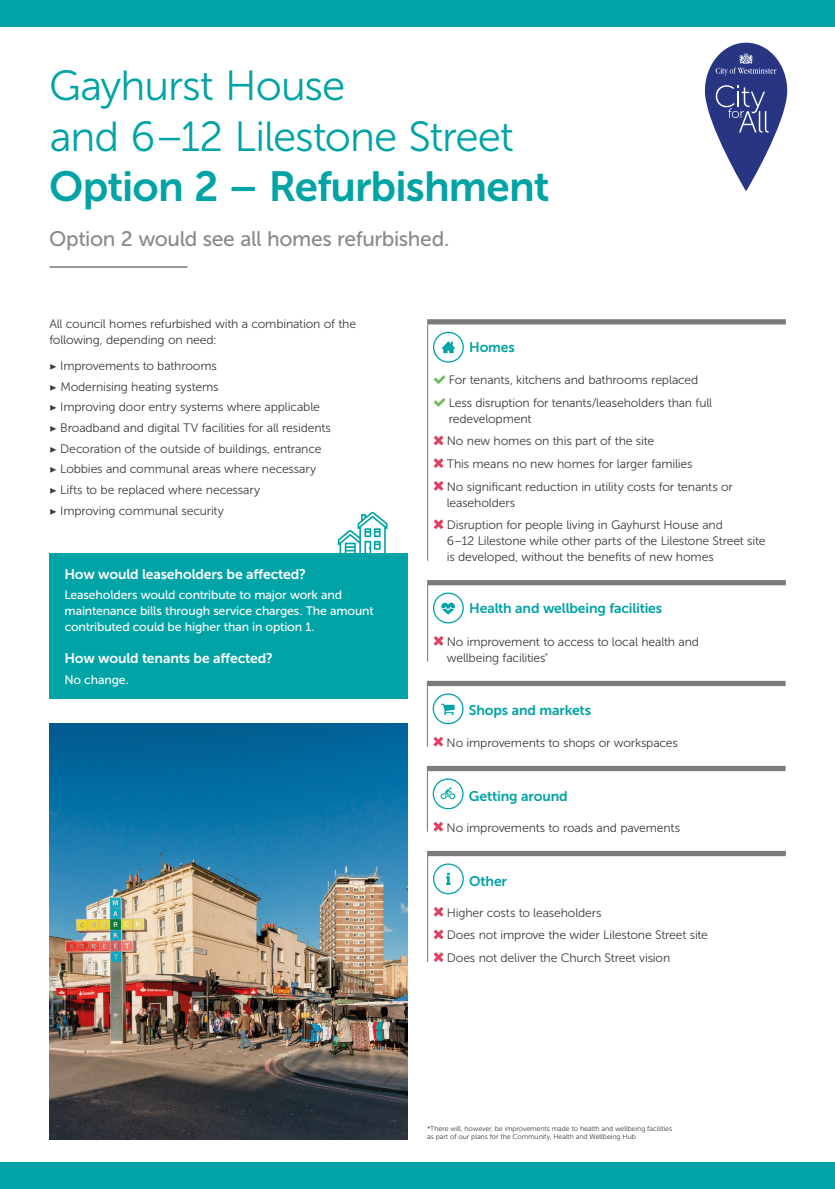
<style>
.page{position:relative;width:835px;height:1189px;background:#fff}
.page>*{position:absolute;margin:0;border:0;box-sizing:border-box;transform-origin:0 0}
.t1{font:42px/50.4px "Museo Sans 300";letter-spacing:-.025em;color:#00a3a6}
.t2{font:42px "Museo Sans 700";letter-spacing:-.02em;color:#00a3a6}
.t3{font:21px "Museo Sans 500";letter-spacing:-.02em;color:#8b8a8a}
.t4{font:14px "Museo Sans 700";letter-spacing:-.01em;color:#00a3a6}
.t5{font:14px "Museo Sans 700";letter-spacing:-.01em;color:#fff}
.t6{font:12.25px/22.7px "Museo Sans 300";letter-spacing:-.015em;color:#3c3c3b}
.t7{font:12.25px/15.7px "Museo Sans 500";letter-spacing:-.01em;color:#fff}
.t8{font:7px/8.4px "Museo Sans 300";letter-spacing:-.01em;color:#3c3c3b}
.s1{font-family:"Minion Pro"}
</style>
<div class="page">
<div style="left:427px;top:319px;width:358px;height:5px;background:#7c7b7b"></div>
<hr style="left:427px;top:324px;width:1px;height:41px;background:#7c7b7b">
<hr style="left:427px;top:365px;width:1px;height:196px;background:#7c7b7b">
<svg style="left:441px;top:341px;width:14px;height:12px"></svg>
<div style="left:433px;top:332px;width:31px;height:31px;border:1px solid #00a3a6;border-radius:50%"></div>
<svg style="left:433px;top:375px;width:12px;height:9px"></svg>
<svg style="left:433px;top:398px;width:12px;height:9px"></svg>
<svg style="left:433px;top:435px;width:10px;height:10px"></svg>
<svg style="left:433px;top:458px;width:10px;height:10px"></svg>
<svg style="left:433px;top:481px;width:10px;height:10px"></svg>
<svg style="left:433px;top:519px;width:10px;height:10px"></svg>
<div style="left:427px;top:681px;width:358px;height:5px;background:#7c7b7b"></div>
<hr style="left:427px;top:686px;width:1px;height:41px;background:#7c7b7b">
<svg style="left:441px;top:704px;width:13px;height:11px"></svg>
<div style="left:432px;top:693px;width:31px;height:31px;border:1px solid #00a3a6;border-radius:50%"></div>
<svg style="left:427px;top:727px;width:16px;height:19px"></svg>
<div style="left:427px;top:766px;width:358px;height:5px;background:#7c7b7b"></div>
<hr style="left:427px;top:771px;width:1px;height:41px;background:#7c7b7b">
<div style="left:432px;top:778px;width:31px;height:31px;border:1px solid #00a3a6;border-radius:50%"></div>
<svg style="left:440px;top:787px;width:15px;height:12px"></svg>
<svg style="left:427px;top:812px;width:16px;height:19px"></svg>
<div style="left:427px;top:851px;width:358px;height:5px;background:#7c7b7b"></div>
<hr style="left:427px;top:856px;width:1px;height:41px;background:#7c7b7b">
<hr style="left:427px;top:897px;width:1px;height:65px;background:#7c7b7b">
<svg style="left:446px;top:872px;width:4px;height:13px"></svg>
<div style="left:433px;top:863px;width:31px;height:31px;border:1px solid #00a3a6;border-radius:50%"></div>
<svg style="left:433px;top:907px;width:10px;height:9px"></svg>
<svg style="left:433px;top:929px;width:10px;height:10px"></svg>
<svg style="left:433px;top:952px;width:10px;height:10px"></svg>
<div style="left:427px;top:580px;width:358px;height:5px;background:#7c7b7b"></div>
<hr style="left:427px;top:585px;width:1px;height:41px;background:#7c7b7b">
<hr style="left:427px;top:626px;width:1px;height:35px;background:#7c7b7b">
<div style="left:433px;top:592px;width:31px;height:31px;border:1px solid #00a3a6;border-radius:50%"></div>
<svg style="left:441px;top:603px;width:14px;height:11px"></svg>
<svg style="left:433px;top:636px;width:10px;height:10px"></svg>
<hr style="left:50px;top:266px;width:137px;height:2px;background:#8b8a8a">
<div style="left:50px;top:553px;width:358px;height:146px;background:#00a3a6"></div>
<svg style="left:338px;top:511px;width:49px;height:42px"></svg>
<img style="left:50px;top:723px;width:358px;height:416px">
<div style="left:0;top:1162px;width:834px;height:27px;background:#00a3a6"></div>
<div style="left:0;top:0;width:834px;height:26px;background:#00a3a6"></div>
<svg style="left:704px;top:43px;width:83px;height:148px"></svg>
<h1 class="t1" style="left:49px;top:61px;width:466px">Gayhurst House<br>and 6–12 Lilestone Street</h1>
<h1 class="t2" style="left:49px;top:163px;width:501px">Option 2 – Refurbishment</h1>
<h2 class="t3" style="left:49px;top:227px;width:401px">Option 2 would see all homes refurbished.</h2>
<p class="t6" style="left:49px;top:316px;width:308px;line-height:15.7px">All council homes refurbished with a combination of the following, depending on need:</p>
<p class="t6" style="left:49px;top:355px;width:283px;line-height:20.7px"><span class="s1">▶</span> Improvements to bathrooms<br><span class="s1">▶</span> Modernising heating systems<br><span class="s1">▶</span> Improving door entry systems where applicable<br><span class="s1">▶</span> Broadband and digital TV facilities for all residents <span class="s1">▶</span> Decoration of the outside of buildings, entrance <span class="s1">▶</span> Lobbies and communal areas where necessary<br><span class="s1">▶</span> Lifts to be replaced where necessary<br><span class="s1">▶</span> Improving communal security</p>
<p class="t5" style="left:64px;top:566px;width:243px">How would leaseholders be affected?</p>
<p class="t7" style="left:64px;top:587px;width:311px">Leaseholders would contribute to major work and maintenance bills through service charges. The amount contributed could be higher than in option 1.</p>
<p class="t5" style="left:64px;top:650px;width:210px">How would tenants be affected?</p>
<p class="t7" style="left:64px;top:672px;width:66px">No change.</p>
<p class="t4" style="left:469px;top:339px;width:47px">Homes</p>
<p class="t6" style="left:448px;top:369px;width:265px">For tenants, kitchens and bathrooms replaced<br>Less disruption for tenants/leaseholders than full</p>
<p class="t6" style="left:447px;top:407px;width:287px">redevelopment<br>No new homes on this part of the site<br>This means no new homes for larger families<br>No significant reduction in utility costs for tenants or</p>
<p class="t6" style="left:447px;top:491px;width:277px">leaseholders<br>Disruption for people living in Gayhurst House and</p>
<p class="t6" style="left:447px;top:533px;width:320px;line-height:15.7px">6–12 Lilestone while other parts of the Lilestone Street site is developed, without the benefits of new homes</p>
<p class="t4" style="left:469px;top:600px;width:194px">Health and wellbeing facilities</p>
<p class="t6" style="left:447px;top:634px;width:254px;line-height:15.7px">No improvement to access to local health and wellbeing facilities<sup>*</sup></p>
<p class="t4" style="left:469px;top:702px;width:124px">Shops and markets</p>
<p class="t6" style="left:446px;top:731px;width:233px">No improvements to shops or workspaces</p>
<p class="t4" style="left:469px;top:788px;width:100px">Getting around</p>
<p class="t6" style="left:446px;top:816px;width:235px">No improvements to roads and pavements</p>
<p class="t4" style="left:469px;top:873px;width:39px">Other</p>
<p class="t6" style="left:447px;top:901px;width:262px">Higher costs to leaseholders<br>Does not improve the wider Lilestone Street site<br>Does not deliver the Church Street vision</p>
<p class="t8" style="left:427px;top:1124px;width:246px">*There will, however, be improvements made to health and wellbeing facilities as part of our plans for the Community, Health and Wellbeing Hub</p>
</div>
